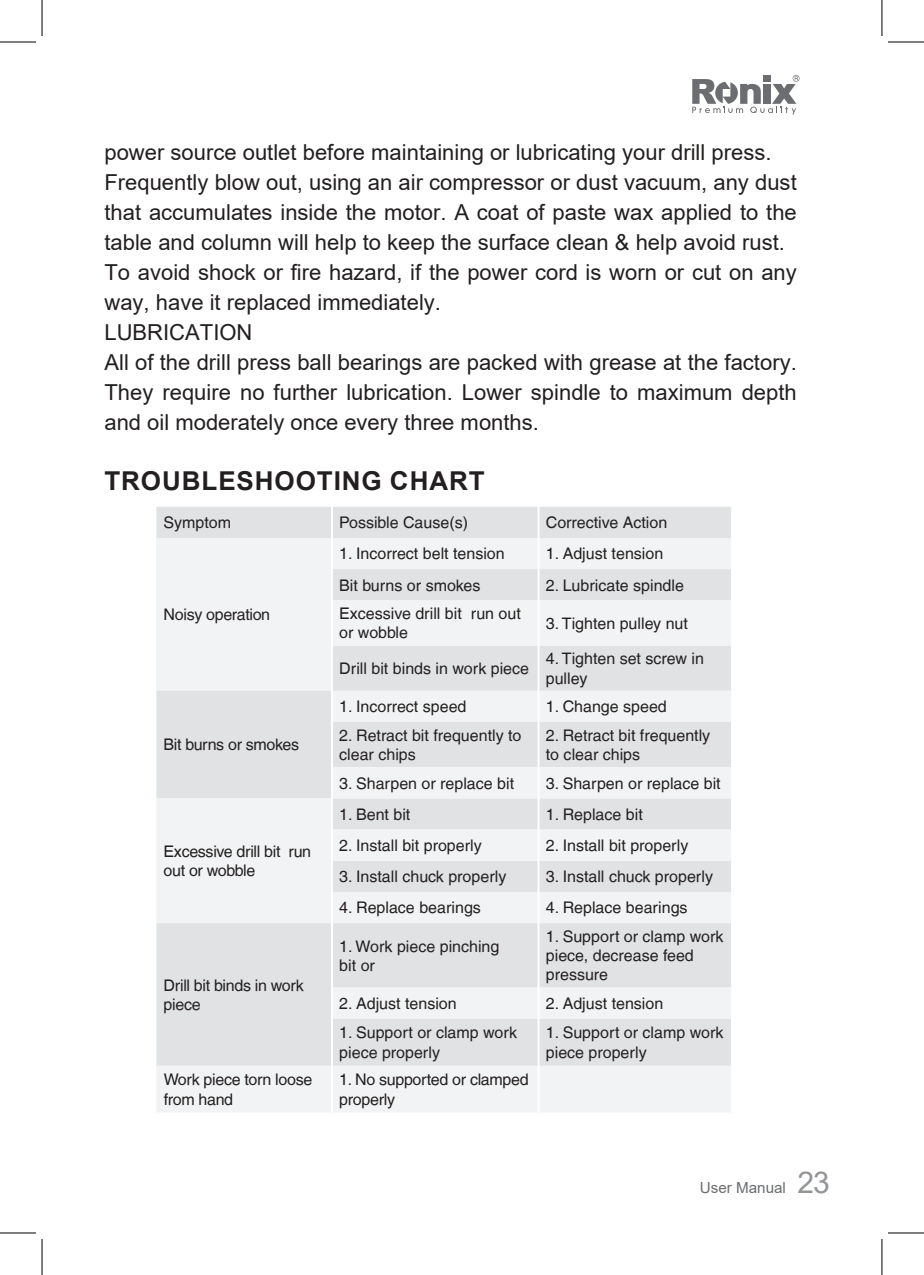
<style>
.page{position:relative;width:924px;height:1275px;background:#fff}
.page>*{position:absolute;margin:0;border:0;box-sizing:border-box;transform-origin:0 0}
.t1{font:700 26px "Arial";letter-spacing:.035em;color:#231f20}
.t2{font:22px/30px "Arial";color:#231f20}
.t3{font:16px/19.2px "Helvetica LT";color:#231f20}
.t4{font:16px/19.2px "Helvetica LT";letter-spacing:-.02em;color:#231f20}
.t5{font:15.2px "Arial";color:#6c6d70}
.s1{font-size:30px;color:#939598}
</style>
<div class="page">
<svg style="left:692px;top:75px;width:107px;height:40px"></svg>
<div style="left:762px;top:75px;width:8px;height:7px;background:#6c6d70"></div>
<svg style="left:156px;top:507px;width:574px;height:62px"></svg>
<svg style="left:156px;top:569px;width:574px;height:229px;fill:#e1e2e4"></svg>
<svg style="left:333px;top:600px;width:397px;height:512px;fill:#e1e2e4"></svg>
<svg style="left:156px;top:798px;width:175px;height:314px;fill:#f2f3f4"></svg>
<hr style="left:331px;top:507px;width:2px;height:31px;background:#fff">
<hr style="left:537px;top:507px;width:2px;height:31px;background:#fff">
<hr style="left:331px;top:538px;width:2px;height:31px;background:#fff">
<hr style="left:537px;top:538px;width:2px;height:31px;background:#fff">
<hr style="left:331px;top:569px;width:2px;height:31px;background:#fff">
<hr style="left:537px;top:569px;width:2px;height:31px;background:#fff">
<hr style="left:331px;top:600px;width:2px;height:45px;background:#fff">
<hr style="left:537px;top:600px;width:2px;height:45px;background:#fff">
<hr style="left:331px;top:645px;width:2px;height:46px;background:#fff">
<hr style="left:537px;top:645px;width:2px;height:46px;background:#fff">
<hr style="left:331px;top:691px;width:2px;height:31px;background:#fff">
<hr style="left:537px;top:691px;width:2px;height:31px;background:#fff">
<hr style="left:331px;top:722px;width:2px;height:45px;background:#fff">
<hr style="left:537px;top:722px;width:2px;height:45px;background:#fff">
<hr style="left:331px;top:767px;width:2px;height:31px;background:#fff">
<hr style="left:537px;top:767px;width:2px;height:31px;background:#fff">
<hr style="left:537px;top:798px;width:2px;height:31px;background:#fff">
<hr style="left:537px;top:829px;width:2px;height:31px;background:#fff">
<hr style="left:537px;top:860px;width:2px;height:32px;background:#fff">
<hr style="left:537px;top:892px;width:2px;height:31px;background:#fff">
<hr style="left:537px;top:923px;width:2px;height:64px;background:#fff">
<hr style="left:537px;top:987px;width:2px;height:31px;background:#fff">
<hr style="left:537px;top:1018px;width:2px;height:47px;background:#fff">
<hr style="left:537px;top:1065px;width:2px;height:47px;background:#fff">
<hr style="left:0;top:42px;width:36px;height:1px;background:#000">
<hr style="left:887px;top:42px;width:36px;height:1px;background:#000">
<hr style="left:0;top:1232px;width:36px;height:1px;background:#000">
<hr style="left:887px;top:1232px;width:36px;height:1px;background:#000">
<hr style="left:42px;top:0;width:1px;height:36px;background:#000">
<hr style="left:42px;top:1239px;width:1px;height:36px;background:#000">
<hr style="left:881px;top:0;width:1px;height:36px;background:#000">
<hr style="left:881px;top:1239px;width:1px;height:36px;background:#000">
<p class="t2" style="left:104px;top:137px;width:693px">power source outlet before maintaining or lubricating your drill press.<br>Frequently blow out, using an air compressor or dust vacuum, any dust that accumulates inside the motor. A coat of paste wax applied to the table and column will help to keep the surface clean &amp; help avoid rust.<br>To avoid shock or fire hazard, if the power cord is worn or cut on any way, have it replaced immediately.<br>LUBRICATION<br>All of the drill press ball bearings are packed with grease at the factory.<br>They require no further lubrication. Lower spindle to maximum depth and oil moderately once every three months.</p>
<h1 class="t1" style="left:104px;top:463px;width:381px">TROUBLESHOOTING CHART</h1>
<p class="t3" style="left:163px;top:513px;width:69px">Symptom</p>
<p class="t3" style="left:339px;top:513px;width:130px">Possible Cause(s)</p>
<p class="t3" style="left:545px;top:513px;width:123px">Corrective Action</p>
<p class="t4" style="left:163px;top:605px;width:108px">Noisy operation</p>
<p class="t4" style="left:163px;top:735px;width:137px">Bit burns or smokes</p>
<p class="t4" style="left:163px;top:841px;width:149px">Excessive drill bit run out or wobble</p>
<p class="t4" style="left:163px;top:975px;width:141px">Drill bit binds in work piece</p>
<p class="t3" style="left:339px;top:544px;width:167px">1. Incorrect belt tension</p>
<p class="t3" style="left:545px;top:544px;width:119px">1. Adjust tension</p>
<p class="t3" style="left:339px;top:575px;width:143px">Bit burns or smokes</p>
<p class="t3" style="left:545px;top:575px;width:140px">2. Lubricate spindle</p>
<p class="t3" style="left:339px;top:604px;width:183px">Excessive drill bit run out or wobble</p>
<p class="t3" style="left:545px;top:613px;width:143px">3. Tighten pulley nut</p>
<p class="t3" style="left:339px;top:658px;width:191px">Drill bit binds in work piece</p>
<p class="t3" style="left:545px;top:649px;width:159px">4. Tighten set screw in pulley</p>
<p class="t3" style="left:339px;top:697px;width:129px">1. Incorrect speed</p>
<p class="t3" style="left:545px;top:697px;width:122px">1. Change speed</p>
<p class="t3" style="left:339px;top:725px;width:184px">2. Retract bit frequently to clear chips</p>
<p class="t3" style="left:545px;top:725px;width:166px">2. Retract bit frequently to clear chips</p>
<p class="t3" style="left:339px;top:773px;width:176px">3. Sharpen or replace bit</p>
<p class="t3" style="left:545px;top:773px;width:176px">3. Sharpen or replace bit</p>
<p class="t3" style="left:339px;top:804px;width:73px">1. Bent bit</p>
<p class="t3" style="left:545px;top:804px;width:98px">1. Replace bit</p>
<p class="t3" style="left:339px;top:835px;width:144px">2. Install bit properly</p>
<p class="t3" style="left:545px;top:835px;width:144px">2. Install bit properly</p>
<p class="t3" style="left:339px;top:867px;width:169px">3. Install chuck properly</p>
<p class="t3" style="left:545px;top:867px;width:169px">3. Install chuck properly</p>
<p class="t3" style="left:339px;top:898px;width:143px">4. Replace bearings</p>
<p class="t3" style="left:545px;top:898px;width:143px">4. Replace bearings</p>
<p class="t3" style="left:339px;top:936px;width:161px">1. Work piece pinching bit or</p>
<p class="t3" style="left:545px;top:926px;width:179px">1. Support or clamp work piece, decrease feed pressure</p>
<p class="t3" style="left:339px;top:993px;width:119px">2. Adjust tension</p>
<p class="t3" style="left:545px;top:993px;width:119px">2. Adjust tension</p>
<p class="t3" style="left:339px;top:1023px;width:179px">1. Support or clamp work piece properly</p>
<p class="t3" style="left:545px;top:1023px;width:179px">1. Support or clamp work piece properly</p>
<p class="t4" style="left:164px;top:1070px;width:150px">Work piece torn loose from hand</p>
<p class="t4" style="left:339px;top:1070px;width:191px">1. No supported or clamped properly</p>
<p class="t5" style="left:699px;top:1177px;width:131px">User Manual <span class="s1">23</span></p>
</div>
